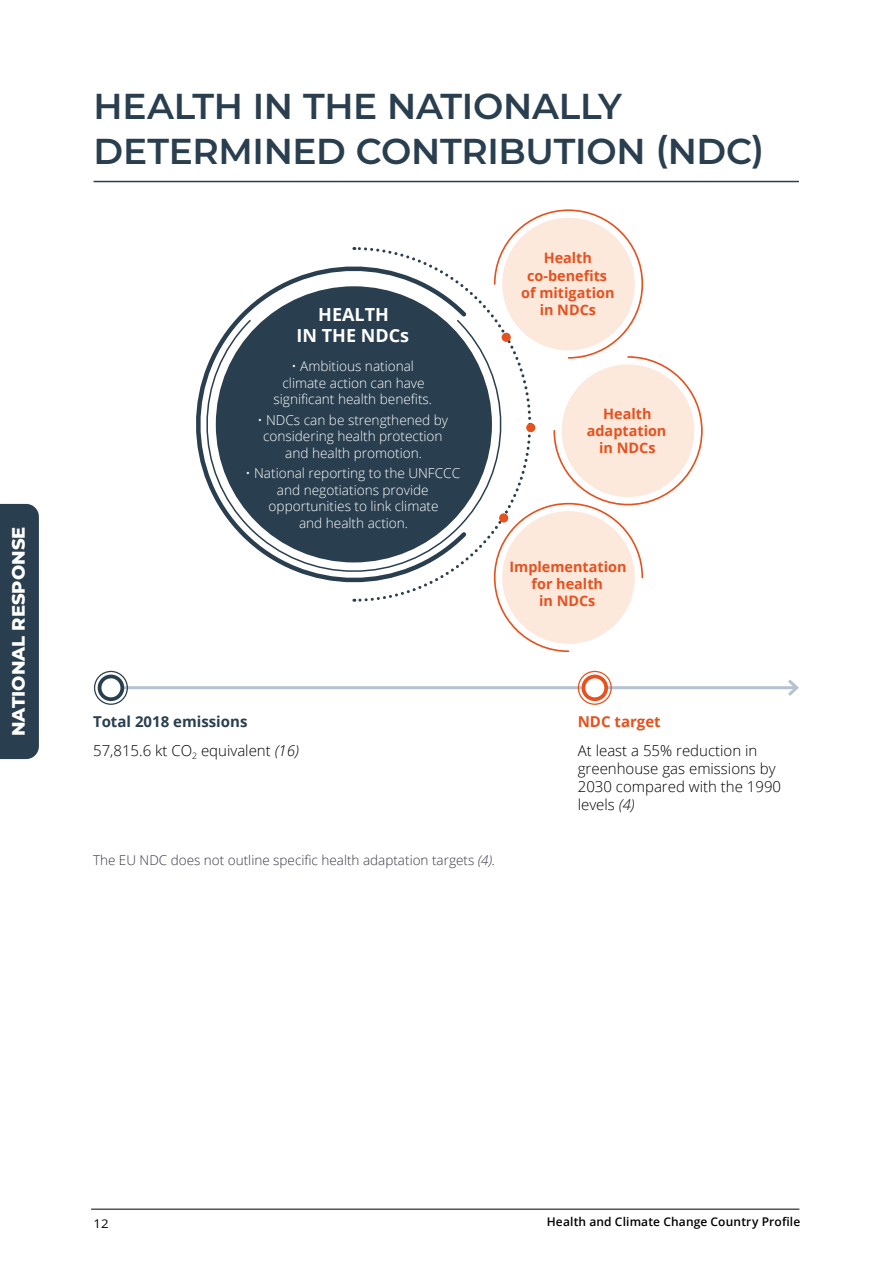
<style>
.page{position:relative;width:893px;height:1263px;background:#fff}
.page>*{position:absolute;margin:0;border:0;box-sizing:border-box;transform-origin:0 0}
.H1_Ch{font:600 36px/45px "Montserrat";letter-spacing:-.01em;color:#293e4f}
.t1{font:800 18px "Montserrat";color:#fff}
.Body__OpenSans{font:700 18px/21px "Open Sans";color:#fff;text-align:center}
.Body__OpenSans-2{font:300 15px/18px "Open Sans";color:#000}
.Body__OpenSans-3{font:700 15px "Open Sans";color:#293e4f}
.Body__OpenSans-4{font:700 15px "Open Sans";color:#e6511e}
.Body__OpenSans-5{font:700 14.4px/17.2px "Open Sans";color:#e6511e;text-align:center}
.Body__OpenSans-6{font:300 13.65px/16.5px "Open Sans";color:#fff;text-align:center}
.T_Body-orig_template{font:300 13.5px "Open Sans";color:#373845}
.t2{font:600 12px "Open Sans";letter-spacing:.015em;color:#000}
.t3{font:12px "Open Sans";color:#000;scale:1.1 1}
.s1{font-style:italic}
</style>
<div class="page">
<hr style="left:91px;top:1209px;width:708px;height:1px;background:#000">
<div style="left:0;top:504px;width:39px;height:255px;background:#293e4f"></div>
<hr style="left:94px;top:181px;width:705px;height:1px;background:#293e4f">
<hr style="left:109px;top:686px;width:688px;height:3px;background:#b5c2d2">
<svg style="left:785px;top:679px;width:14px;height:17px"></svg>
<div style="left:98px;top:674px;width:26px;height:27px;background:#fff;border-radius:50%"></div>
<div style="left:94px;top:671px;width:34px;height:34px;border:1px solid #293e4f;border-radius:50%"></div>
<div style="left:98px;top:674px;width:26px;height:27px;border:4px solid #293e4f;border-radius:50%"></div>
<div style="left:581px;top:674px;width:27px;height:27px;background:#fff;border-radius:50%"></div>
<div style="left:578px;top:671px;width:34px;height:34px;border:1px solid #e6511e;border-radius:50%"></div>
<div style="left:581px;top:674px;width:27px;height:27px;border:4px solid #e6511e;border-radius:50%"></div>
<svg style="left:196px;top:266px;width:158px;height:336px"></svg>
<div style="left:216px;top:286px;width:276px;height:276px;background:#293e4f;border-radius:50%"></div>
<svg style="left:354px;top:209px;width:349px;height:444px"></svg>
<div style="left:502px;top:333px;width:9px;height:9px;background:#e6511e;border-radius:50%"></div>
<div style="left:526px;top:423px;width:9px;height:9px;background:#e6511e;border-radius:50%"></div>
<div style="left:499px;top:513px;width:9px;height:9px;background:#e6511e;border-radius:50%"></div>
<h2 class="t1" style="left:5px;top:736px;width:211px;rotate:-90deg">NATIONAL RESPONSE</h2>
<p class="H1_Ch" style="left:94px;top:82px;width:672px">HEALTH IN THE NATIONALLY<br>DETERMINED CONTRIBUTION (NDC)</p>
<p class="Body__OpenSans" style="left:297px;top:304px;width:114px">HEALTH<br>IN THE NDCs</p>
<p class="Body__OpenSans-6" style="left:274px;top:358px;width:160px">• Ambitious national climate action can have significant health benefits.</p>
<p class="Body__OpenSans-6" style="left:257px;top:411px;width:192px">• NDCs can be strengthened by considering health protection and health promotion.</p>
<p class="Body__OpenSans-6" style="left:246px;top:465px;width:216px">• National reporting to the UNFCCC and negotiations provide opportunities to link climate<br>and health action.</p>
<p class="Body__OpenSans-5" style="left:521px;top:249px;width:95px">Health co-benefits of mitigation in NDCs</p>
<p class="Body__OpenSans-5" style="left:587px;top:404px;width:81px">Health adaptation in NDCs</p>
<p class="Body__OpenSans-5" style="left:509px;top:557px;width:118px">Implementation for health<br>in NDCs</p>
<p class="Body__OpenSans-3" style="left:93px;top:711px;width:156px">Total 2018 emissions</p>
<p class="Body__OpenSans-4" style="left:578px;top:711px;width:84px">NDC target</p>
<p class="Body__OpenSans-2" style="left:93px;top:741px;width:207px">57,815.6 kt CO<sub>2</sub> equivalent <span class="s1">(16)</span></p>
<p class="Body__OpenSans-2" style="left:578px;top:741px;width:205px">At least a 55% reduction in greenhouse gas emissions by<br>2030 compared with the 1990 levels <span class="s1">(4)</span></p>
<p class="T_Body-orig_template" style="left:93px;top:851px;width:404px">The EU NDC does not outline specific health adaptation targets <span class="s1">(4).</span></p>
<p class="t3" style="left:94px;top:1215px;width:15px">12</p>
<p class="t2" style="left:547px;top:1213px;width:255px">Health and Climate Change Country Profile</p>
</div>
